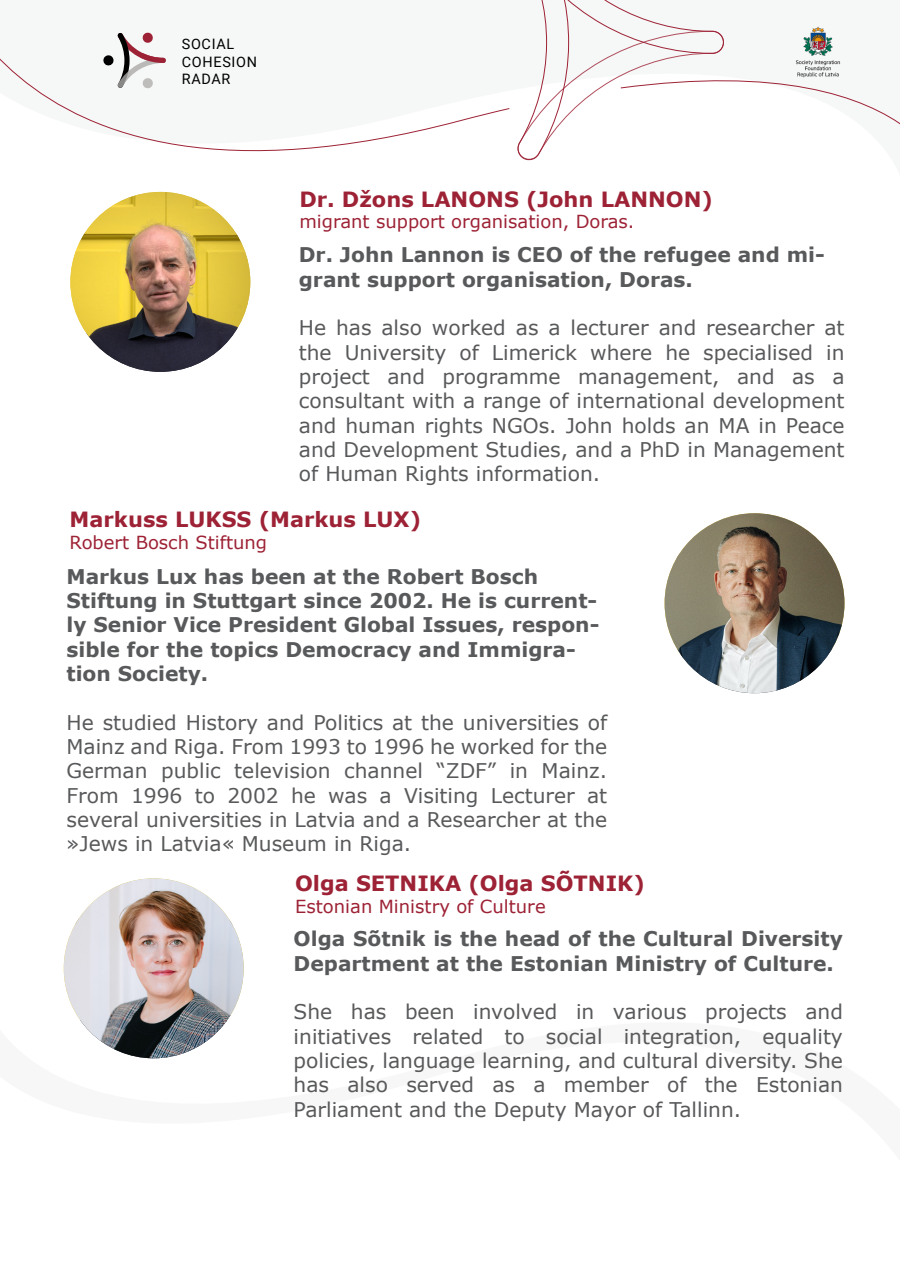
<style>
.page{position:relative;width:900px;height:1273px;background:#fff}
.page>*{position:absolute;margin:0;border:0;box-sizing:border-box;transform-origin:0 0}
.t1{font:700 21px "Verdana";color:#9d2235}
.t2{font:20.25px/24.3px "Verdana";color:#58595b;text-align:justify}
.t3{font:700 20.25px/24.3px "Verdana";color:#58595b}
.t4{font:18px "Verdana";color:#9d2235}
.t5{font:14.4px/17.2px "Roboto";letter-spacing:.05em;color:#000}
</style>
<div class="page">
<img style="left:70px;top:192px;width:180px;height:180px;border-radius:90px">
<img style="left:665px;top:513px;width:180px;height:180px;border-radius:90px">
<svg style="left:517px;top:0;width:383px;height:161px"></svg>
<svg style="left:0;top:32px;width:510px;height:213px"></svg>
<img style="left:64px;top:878px;width:180px;height:180px;border-radius:90px">
<p class="t5" style="left:182px;top:35px;width:77px">SOCIAL<br>COHESION<br>RADAR</p>
<p class="t1" style="left:299px;top:185px;width:415px">Dr. Džons LANONS (John LANNON)</p>
<p class="t4" style="left:299px;top:210px;width:337px">migrant support organisation, Doras.</p>
<p class="t3" style="left:299px;top:243px;width:528px">Dr. John Lannon is CEO of the refugee and mi&shy;grant support organisation, Doras.</p>
<p class="t2" style="left:299px;top:316px;width:547px">He has also worked as a lecturer and researcher at the University of Limerick where he specialised in project and programme management, and as a consultant with a range of international development and human rights NGOs. John holds an MA in Peace and Development Studies, and a PhD in Management of Human Rights information.</p>
<p class="t1" style="left:70px;top:506px;width:353px">Markuss LUKSS (Markus LUX)</p>
<p class="t4" style="left:70px;top:531px;width:199px">Robert Bosch Stiftung</p>
<p class="t3" style="left:66px;top:564px;width:534px">Markus Lux has been at the Robert Bosch Stiftung in Stuttgart since 2002. He is current&shy;ly Senior Vice President Global Issues, respon&shy;sible for the topics Democracy and Immigra&shy;tion Society.</p>
<p class="t2" style="left:66px;top:710px;width:542px">He studied History and Politics at the universities of Mainz and Riga. From 1993 to 1996 he worked for the German public television channel “ZDF” in Mainz.<br>From 1996 to 2002 he was a Visiting Lecturer at several universities in Latvia and a Researcher at the »Jews in Latvia« Museum in Riga.</p>
<p class="t1" style="left:295px;top:870px;width:351px">Olga SETNIKA (Olga SÕTNIK)</p>
<p class="t4" style="left:295px;top:895px;width:252px">Estonian Ministry of Culture</p>
<p class="t3" style="left:294px;top:927px;width:551px">Olga Sõtnik is the head of the Cultural Diversity<br>Department at the Estonian Ministry of Culture.</p>
<p class="t2" style="left:294px;top:1000px;width:551px">She has been involved in various projects and initiatives related to social integration, equality policies, language learning, and cultural diversity. She has also served as a member of the Estonian Parliament and the Deputy Mayor of Tallinn.</p>
</div>
